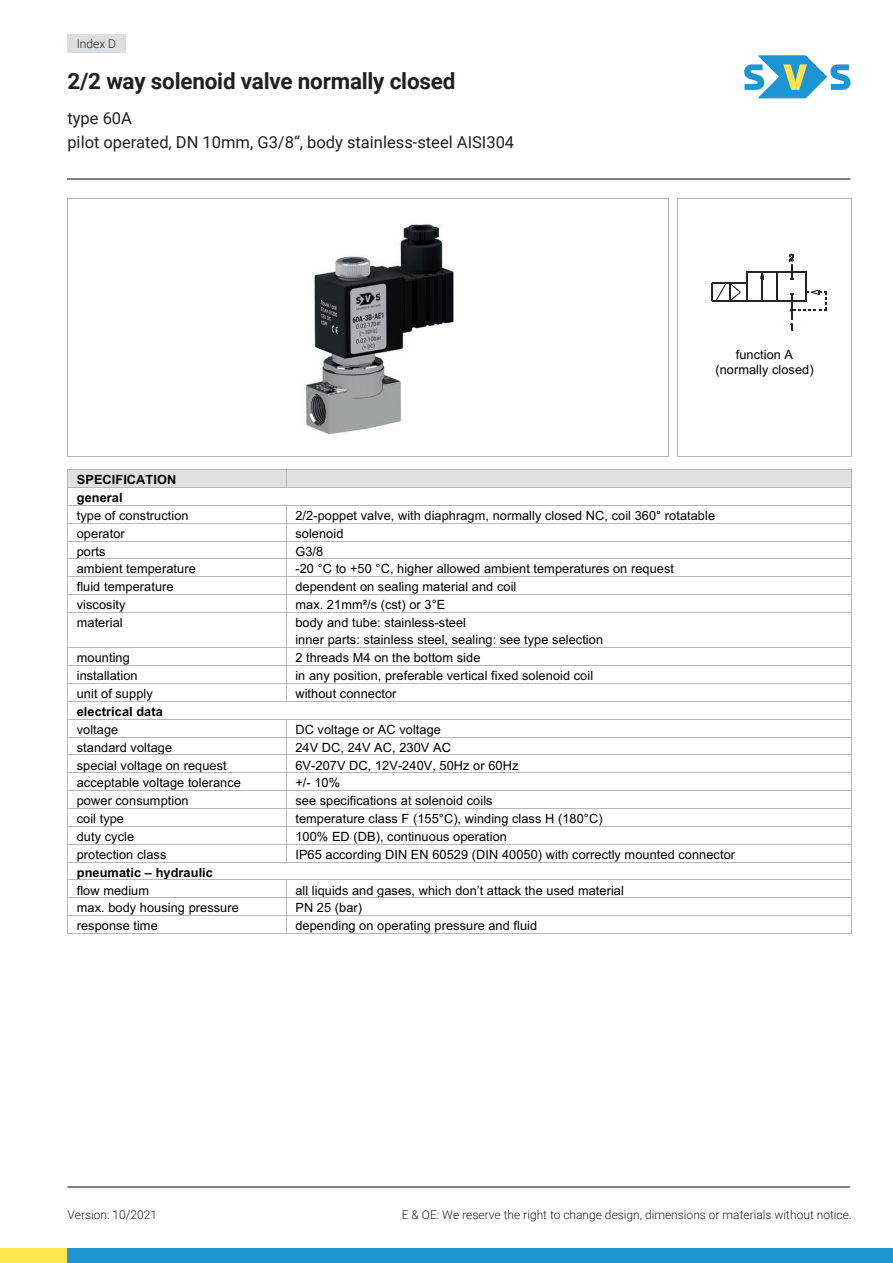
<style>
.page{position:relative;width:893px;height:1263px;background:#fff}
.page>*{position:absolute;margin:0;border:0;box-sizing:border-box;transform-origin:0 0}
.t1{font:700 22.5px "Roboto";letter-spacing:-.01em;color:#231f20}
.t2{font:700 18.15px "Arial";color:#000002}
.t3{font:16.5px/24px "Roboto";color:#231f20}
.t4{font:12.75px/15px "Arial";letter-spacing:.005em;color:#000002;text-align:center}
.t5{font:700 12.75px/17.9px "Arial";letter-spacing:.005em;color:#000002}
.t6{font:300 12px "Roboto";color:#231f20}
</style>
<div class="page">
<hr style="left:68px;top:198px;width:600px;height:1px;background:#b4b7b8">
<hr style="left:678px;top:198px;width:173px;height:1px;background:#b4b7b8">
<hr style="left:67px;top:199px;width:1px;height:257px;background:#b4b7b8">
<hr style="left:668px;top:199px;width:1px;height:257px;background:#b4b7b8">
<hr style="left:678px;top:199px;width:1px;height:257px;background:#b4b7b8">
<hr style="left:851px;top:199px;width:1px;height:257px;background:#b4b7b8">
<hr style="left:69px;top:456px;width:599px;height:1px;background:#b4b7b8">
<hr style="left:678px;top:456px;width:173px;height:1px;background:#b4b7b8">
<div style="left:70px;top:470px;width:214px;height:17px;background:#dfe0df"></div>
<div style="left:288px;top:470px;width:561px;height:17px;background:#dfe0df"></div>
<hr style="left:69px;top:469px;width:217px;height:1px;background:#b4b7b8">
<hr style="left:287px;top:469px;width:564px;height:1px;background:#b4b7b8">
<hr style="left:68px;top:487px;width:218px;height:1px;background:#b4b7b8">
<svg style="left:286px;top:469px;width:1px;height:19px"></svg>
<hr style="left:287px;top:487px;width:564px;height:1px;background:#b4b7b8">
<hr style="left:68px;top:505px;width:218px;height:1px;background:#b4b7b8">
<hr style="left:287px;top:505px;width:564px;height:1px;background:#b4b7b8">
<hr style="left:68px;top:523px;width:218px;height:1px;background:#b4b7b8">
<hr style="left:287px;top:523px;width:564px;height:1px;background:#b4b7b8">
<hr style="left:68px;top:541px;width:218px;height:1px;background:#b4b7b8">
<hr style="left:287px;top:541px;width:564px;height:1px;background:#b4b7b8">
<hr style="left:68px;top:558px;width:218px;height:1px;background:#b4b7b8">
<hr style="left:287px;top:558px;width:564px;height:1px;background:#b4b7b8">
<hr style="left:68px;top:576px;width:218px;height:1px;background:#b4b7b8">
<hr style="left:287px;top:576px;width:564px;height:1px;background:#b4b7b8">
<hr style="left:68px;top:594px;width:218px;height:1px;background:#b4b7b8">
<hr style="left:287px;top:594px;width:564px;height:1px;background:#b4b7b8">
<svg style="left:67px;top:469px;width:2px;height:144px"></svg>
<hr style="left:68px;top:612px;width:218px;height:1px;background:#b4b7b8">
<svg style="left:286px;top:505px;width:1px;height:108px"></svg>
<hr style="left:287px;top:612px;width:564px;height:1px;background:#b4b7b8">
<svg style="left:851px;top:469px;width:1px;height:144px"></svg>
<hr style="left:67px;top:613px;width:1px;height:34px;background:#b4b7b8">
<hr style="left:286px;top:613px;width:1px;height:34px;background:#b4b7b8">
<hr style="left:851px;top:613px;width:1px;height:34px;background:#b4b7b8">
<hr style="left:68px;top:647px;width:218px;height:1px;background:#b4b7b8">
<hr style="left:287px;top:647px;width:564px;height:1px;background:#b4b7b8">
<hr style="left:68px;top:665px;width:218px;height:1px;background:#b4b7b8">
<hr style="left:287px;top:665px;width:564px;height:1px;background:#b4b7b8">
<hr style="left:68px;top:683px;width:218px;height:1px;background:#b4b7b8">
<hr style="left:287px;top:683px;width:564px;height:1px;background:#b4b7b8">
<hr style="left:68px;top:701px;width:218px;height:1px;background:#b4b7b8">
<svg style="left:286px;top:647px;width:1px;height:55px"></svg>
<hr style="left:287px;top:701px;width:564px;height:1px;background:#b4b7b8">
<hr style="left:68px;top:719px;width:218px;height:1px;background:#b4b7b8">
<hr style="left:287px;top:719px;width:564px;height:1px;background:#b4b7b8">
<hr style="left:68px;top:737px;width:218px;height:1px;background:#b4b7b8">
<hr style="left:287px;top:737px;width:564px;height:1px;background:#b4b7b8">
<hr style="left:68px;top:754px;width:218px;height:1px;background:#b4b7b8">
<hr style="left:287px;top:754px;width:564px;height:1px;background:#b4b7b8">
<hr style="left:68px;top:772px;width:218px;height:1px;background:#b4b7b8">
<hr style="left:287px;top:772px;width:564px;height:1px;background:#b4b7b8">
<hr style="left:68px;top:790px;width:218px;height:1px;background:#b4b7b8">
<hr style="left:287px;top:790px;width:564px;height:1px;background:#b4b7b8">
<hr style="left:68px;top:808px;width:218px;height:1px;background:#b4b7b8">
<hr style="left:287px;top:808px;width:564px;height:1px;background:#b4b7b8">
<hr style="left:68px;top:826px;width:218px;height:1px;background:#b4b7b8">
<hr style="left:287px;top:826px;width:564px;height:1px;background:#b4b7b8">
<hr style="left:68px;top:844px;width:218px;height:1px;background:#b4b7b8">
<hr style="left:287px;top:844px;width:564px;height:1px;background:#b4b7b8">
<hr style="left:68px;top:862px;width:218px;height:1px;background:#b4b7b8">
<svg style="left:286px;top:719px;width:1px;height:144px"></svg>
<hr style="left:287px;top:862px;width:564px;height:1px;background:#b4b7b8">
<hr style="left:68px;top:879px;width:218px;height:1px;background:#b4b7b8">
<hr style="left:287px;top:879px;width:564px;height:1px;background:#b4b7b8">
<hr style="left:68px;top:897px;width:218px;height:1px;background:#b4b7b8">
<hr style="left:287px;top:897px;width:564px;height:1px;background:#b4b7b8">
<hr style="left:68px;top:915px;width:218px;height:1px;background:#b4b7b8">
<hr style="left:287px;top:915px;width:564px;height:1px;background:#b4b7b8">
<svg style="left:67px;top:647px;width:1px;height:287px"></svg>
<hr style="left:68px;top:933px;width:218px;height:1px;background:#b4b7b8">
<svg style="left:286px;top:879px;width:1px;height:55px"></svg>
<hr style="left:287px;top:933px;width:564px;height:1px;background:#b4b7b8">
<svg style="left:851px;top:647px;width:1px;height:287px"></svg>
<img style="left:305px;top:224px;width:149px;height:211px">
<svg style="left:760px;top:272px;width:4px;height:28px"></svg>
<hr style="left:747px;top:300px;width:30px;height:2px;background:#222325">
<hr style="left:747px;top:271px;width:30px;height:1px;background:#222325">
<svg style="left:712px;top:272px;width:36px;height:30px"></svg>
<svg style="left:776px;top:254px;width:51px;height:77px"></svg>
<hr style="left:67px;top:1186px;width:783px;height:1px;background:#231f20">
<hr style="left:67px;top:178px;width:783px;height:2px;background:#231f20">
<svg style="left:744px;top:55px;width:107px;height:43px"></svg>
<div style="left:67px;top:1248px;width:826px;height:15px;background:#1d95d3"></div>
<div style="left:0;top:1248px;width:67px;height:15px;background:#ffe34f"></div>
<div style="left:67px;top:34px;width:58px;height:19px;background:#dcdddf"></div>
<p class="t6" style="left:77px;top:35px;width:41px">Index D</p>
<h1 class="t1" style="left:67px;top:66px;width:390px">2/2 way solenoid valve normally closed</h1>
<p class="t3" style="left:67px;top:105px;width:448px">type 60A<br>pilot operated, DN 10mm, G3/8“, body stainless-steel AISI304</p>
<h2 class="t2" style="left:83px;top:126px;width:77px">type 60A</h2>
<p class="t4" style="left:715px;top:347px;width:100px">function A (normally closed)</p>
<p class="t5" style="left:77px;top:471px;width:101px">SPECIFICATION general</p>
<p class="t4" style="left:77px;top:508px;width:113px">type of construction</p>
<p class="t4" style="left:295px;top:508px;width:421px">2/2-poppet valve, with diaphragm, normally closed NC, coil 360° rotatable</p>
<p class="t4" style="left:77px;top:526px;width:50px">operator</p>
<p class="t4" style="left:295px;top:526px;width:49px">solenoid</p>
<p class="t4" style="left:77px;top:543px;width:30px">ports</p>
<p class="t4" style="left:295px;top:543px;width:29px">G3/8</p>
<p class="t4" style="left:77px;top:561px;width:120px">ambient temperature</p>
<p class="t4" style="left:295px;top:561px;width:380px">-20 °C to +50 °C, higher allowed ambient temperatures on request</p>
<p class="t4" style="left:77px;top:579px;width:98px">fluid temperature</p>
<p class="t4" style="left:295px;top:579px;width:222px">dependent on sealing material and coil</p>
<p class="t4" style="left:77px;top:597px;width:50px">viscosity</p>
<p class="t4" style="left:295px;top:597px;width:151px">max. 21mm²/s (cst) or 3°E</p>
<p class="t4" style="left:77px;top:615px;width:47px">material</p>
<p class="t4" style="left:295px;top:614px;width:309px;line-height:17.1px;text-align:left">body and tube: stainless-steel<br>inner parts: stainless steel, sealing: see type selection</p>
<p class="t4" style="left:77px;top:650px;width:55px">mounting</p>
<p class="t4" style="left:295px;top:650px;width:186px">2 threads M4 on the bottom side</p>
<p class="t4" style="left:77px;top:668px;width:62px">installation</p>
<p class="t4" style="left:295px;top:668px;width:299px">in any position, preferable vertical fixed solenoid coil</p>
<p class="t4" style="left:77px;top:686px;width:77px">unit of supply</p>
<p class="t4" style="left:295px;top:686px;width:103px">without connector</p>
<p class="t5" style="left:77px;top:703px;width:87px">electrical data</p>
<p class="t4" style="left:77px;top:722px;width:43px">voltage</p>
<p class="t4" style="left:295px;top:722px;width:147px">DC voltage or AC voltage</p>
<p class="t4" style="left:77px;top:740px;width:97px">standard voltage</p>
<p class="t4" style="left:295px;top:740px;width:157px">24V DC, 24V AC, 230V AC</p>
<p class="t4" style="left:77px;top:757px;width:151px">special voltage on request</p>
<p class="t4" style="left:295px;top:757px;width:224px">6V-207V DC, 12V-240V, 50Hz or 60Hz</p>
<p class="t4" style="left:77px;top:775px;width:166px">acceptable voltage tolerance</p>
<p class="t4" style="left:295px;top:775px;width:46px">+/- 10%</p>
<p class="t4" style="left:77px;top:793px;width:113px">power consumption</p>
<p class="t4" style="left:295px;top:793px;width:199px">see specifications at solenoid coils</p>
<p class="t4" style="left:77px;top:811px;width:49px">coil type</p>
<p class="t4" style="left:295px;top:811px;width:309px">temperature class F (155°C), winding class H (180°C)</p>
<p class="t4" style="left:77px;top:829px;width:59px">duty cycle</p>
<p class="t4" style="left:295px;top:829px;width:213px">100% ED (DB), continuous operation</p>
<p class="t4" style="left:77px;top:847px;width:91px">protection class</p>
<p class="t4" style="left:295px;top:847px;width:441px">IP65 according DIN EN 60529 (DIN 40050) with correctly mounted connector</p>
<p class="t5" style="left:77px;top:863px;width:138px">pneumatic – hydraulic</p>
<p class="t4" style="left:77px;top:882px;width:74px">flow medium</p>
<p class="t4" style="left:295px;top:882px;width:330px">all liquids and gases, which don’t attack the used material</p>
<p class="t4" style="left:77px;top:900px;width:164px">max. body housing pressure</p>
<p class="t4" style="left:295px;top:900px;width:68px">PN 25 (bar)</p>
<p class="t4" style="left:77px;top:918px;width:82px">response time</p>
<p class="t4" style="left:295px;top:918px;width:243px">depending on operating pressure and fluid</p>
<p class="t6" style="left:67px;top:1206px;width:91px">Version: 10/2021</p>
<p class="t6" style="left:402px;top:1206px;width:451px">E &amp; OE: We reserve the right to change design, dimensions or materials without notice.</p>
</div>
